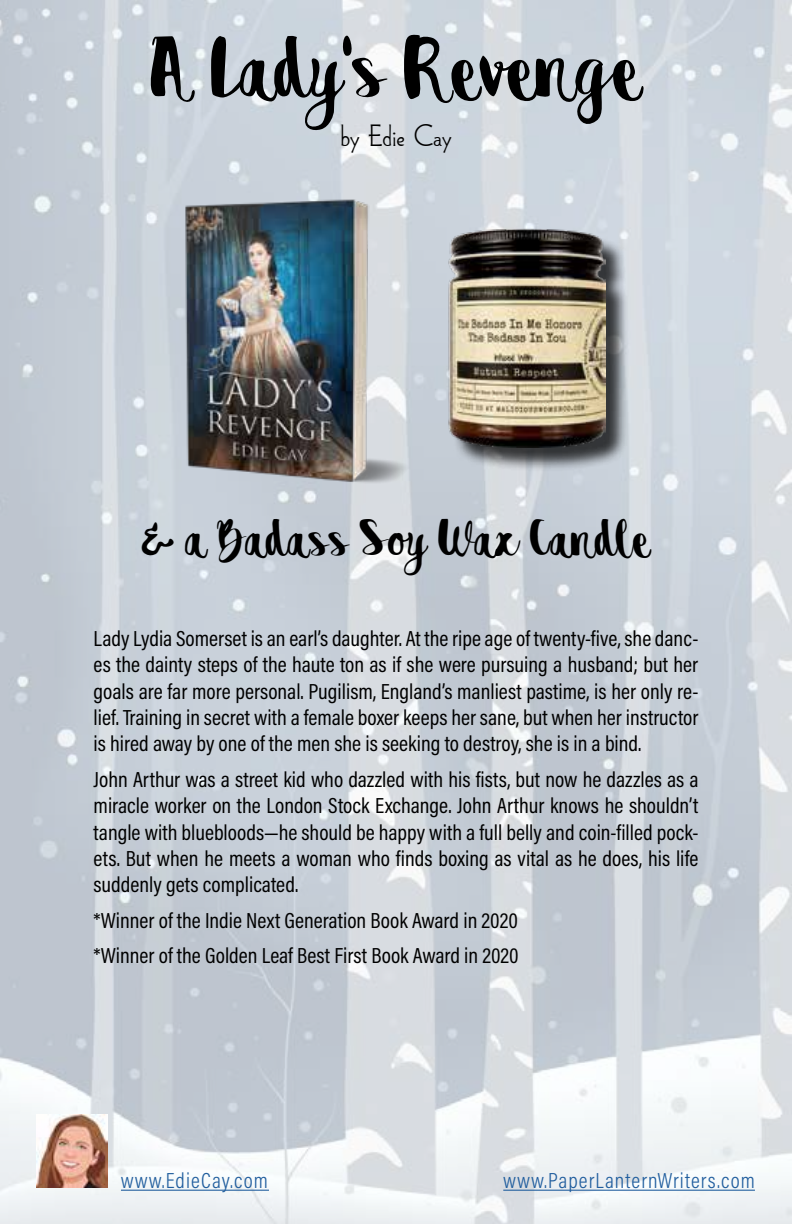
<style>
.page{position:relative;width:792px;height:1224px;background:#fff}
.page>*{position:absolute;margin:0;border:0;box-sizing:border-box;transform-origin:0 0}
.t1{font:80px "destain";color:#000}
.t2{font:48px "destain";color:#000}
.t3{font:32px "MILES";color:#000}
.t4{font:22px/26.4px "Acumin Pro Cond";color:#000;text-align:justify}
.t5{font:300 22px "Acumin Pro Cond";letter-spacing:.05em;color:#215e9e}
</style>
<div class="page">
<img style="left:0;top:0;width:792px;height:1224px">
<div style="left:453px;top:232px;width:177px;height:239px;background:#000;opacity:.75"></div>
<img style="left:447px;top:229px;width:158px;height:218px">
<img style="left:173px;top:187px;width:248px;height:299px">
<hr style="left:121px;top:1190px;width:148px;height:1px;background:#215e9e">
<hr style="left:503px;top:1190px;width:252px;height:1px;background:#215e9e">
<img style="left:36px;top:1115px;width:72px;height:73px">
<h1 class="t1" style="left:151px;top:22px;width:492px">A Lady's Revenge</h1>
<h3 class="t3" style="left:340px;top:112px;width:113px">by Edie Cay</h3>
<h2 class="t2" style="left:142px;top:510px;width:510px">&amp; a Badass Soy Wax Candle</h2>
<p class="t4" style="left:94px;top:625px;width:606px">Lady Lydia Somerset is an earl’s daughter. At the ripe age of twenty-five, she danc&shy;es the dainty steps of the haute ton as if she were pursuing a husband; but her goals are far more personal. Pugilism, England’s manliest pastime, is her only re&shy;lief. Training in secret with a female boxer keeps her sane, but when her instructor is hired away by one of the men she is seeking to destroy, she is in a bind.</p>
<p class="t4" style="left:94px;top:766px;width:606px">John Arthur was a street kid who dazzled with his fists, but now he dazzles as a miracle worker on the London Stock Exchange. John Arthur knows he shouldn’t tangle with bluebloods—he should be happy with a full belly and coin-filled pock&shy;ets. But when he meets a woman who finds boxing as vital as he does, his life suddenly gets complicated.</p>
<p class="t4" style="left:94px;top:902px;width:427px;line-height:35.4px">*Winner of the Indie Next Generation Book Award in 2020 *Winner of the Golden Leaf Best First Book Award in 2020</p>
<p class="t5" style="left:121px;top:1166px;width:148px">www.EdieCay.com</p>
<p class="t5" style="left:503px;top:1166px;width:253px">www.PaperLanternWriters.com</p>
</div>
